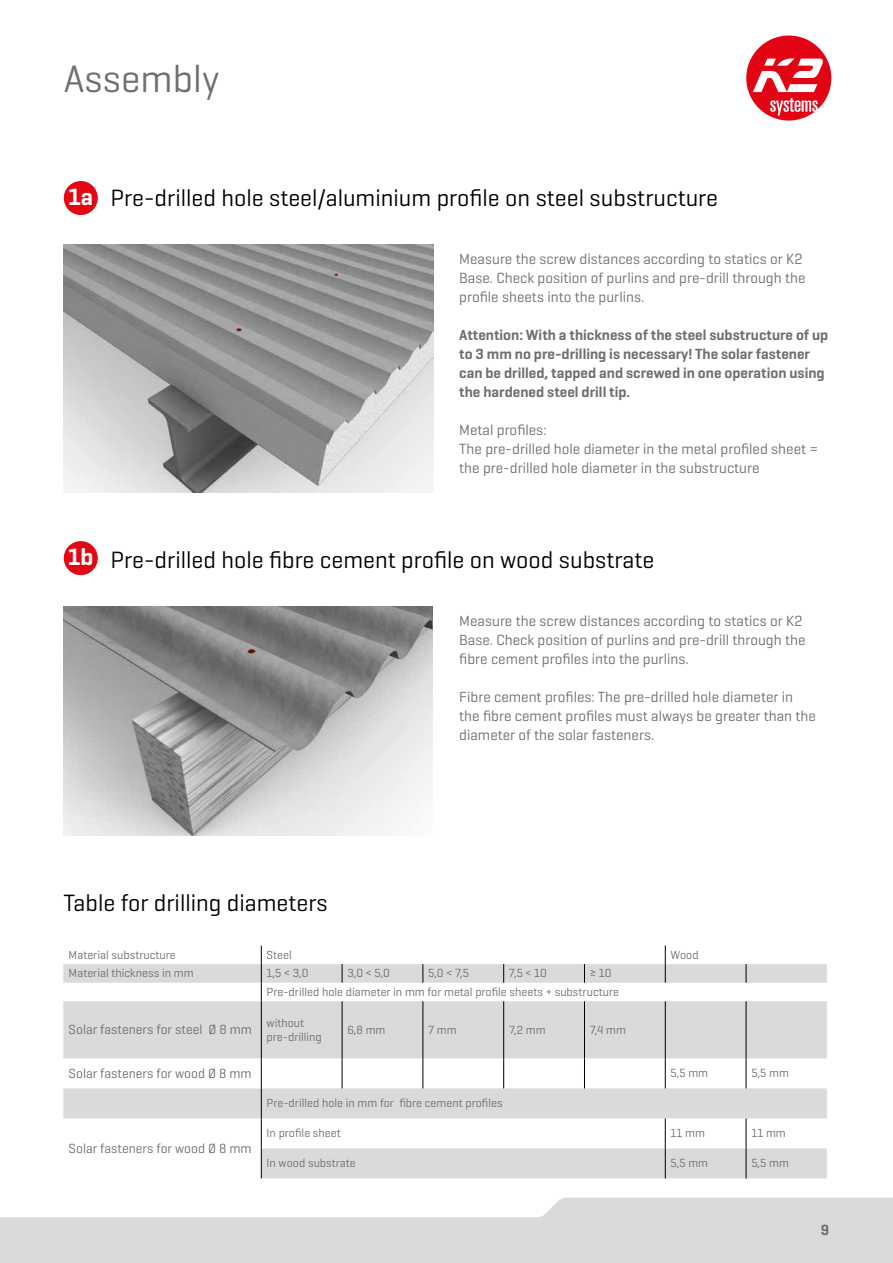
<style>
.page{position:relative;width:893px;height:1263px;background:#fff}
.page>*{position:absolute;margin:0;border:0;box-sizing:border-box;transform-origin:0 0}
.t1{font:39px "K2 Geogrotesque";color:#706f6f}
.t2{font:24px "K2 Geogrotesque";color:#000}
.t3{font:15px/19px "K2 Geogrotesque";color:#706f6f}
.t4{font:600 15px/19px "K2 Geogrotesque";color:#706f6f}
.t5{font:13.5px "K2 Geogrotesque";color:#706f6f}
.t6{font:12px/18.6px "K2 Geogrotesque";color:#706f6f}
.s1{font-weight:600;color:#fff}
</style>
<div class="page">
<svg style="left:746px;top:36px;width:85px;height:85px"></svg>
<svg style="left:0;top:1198px;width:893px;height:65px;fill:#dadada"></svg>
<div style="left:64px;top:181px;width:34px;height:34px;background:#e30613;border-radius:50%"></div>
<img style="left:63px;top:244px;width:371px;height:249px">
<img style="left:63px;top:606px;width:370px;height:229px">
<div style="left:64px;top:541px;width:34px;height:34px;background:#e30613;border-radius:50%"></div>
<svg style="left:63px;top:964px;width:764px;height:214px;fill:#dadada"></svg>
<svg style="left:342px;top:964px;width:1px;height:19px"></svg>
<svg style="left:423px;top:964px;width:1px;height:19px"></svg>
<svg style="left:503px;top:964px;width:1px;height:19px"></svg>
<svg style="left:584px;top:964px;width:1px;height:19px"></svg>
<svg style="left:665px;top:945px;width:1px;height:38px"></svg>
<svg style="left:746px;top:964px;width:1px;height:19px"></svg>
<svg style="left:261px;top:945px;width:1px;height:56px"></svg>
<hr style="left:261px;top:1001px;width:1px;height:57px;background:#000">
<hr style="left:342px;top:1001px;width:1px;height:57px;background:#000">
<hr style="left:423px;top:1001px;width:1px;height:57px;background:#000">
<hr style="left:503px;top:1001px;width:1px;height:57px;background:#000">
<hr style="left:584px;top:1001px;width:1px;height:57px;background:#000">
<hr style="left:665px;top:1001px;width:1px;height:57px;background:#000">
<hr style="left:746px;top:1001px;width:1px;height:57px;background:#000">
<hr style="left:261px;top:1058px;width:1px;height:30px;background:#000">
<hr style="left:342px;top:1058px;width:1px;height:30px;background:#000">
<hr style="left:423px;top:1058px;width:1px;height:30px;background:#000">
<hr style="left:503px;top:1058px;width:1px;height:30px;background:#000">
<hr style="left:584px;top:1058px;width:1px;height:30px;background:#000">
<hr style="left:665px;top:1058px;width:1px;height:30px;background:#000">
<hr style="left:746px;top:1058px;width:1px;height:30px;background:#000">
<hr style="left:261px;top:1088px;width:1px;height:30px;background:#000">
<hr style="left:261px;top:1118px;width:1px;height:30px;background:#000">
<hr style="left:665px;top:1118px;width:1px;height:30px;background:#000">
<hr style="left:746px;top:1118px;width:1px;height:30px;background:#000">
<hr style="left:261px;top:1148px;width:1px;height:30px;background:#000">
<hr style="left:665px;top:1148px;width:1px;height:30px;background:#000">
<hr style="left:746px;top:1148px;width:1px;height:30px;background:#000">
<h1 class="t1" style="left:64px;top:55px;width:157px">Assembly</h1>
<h2 class="t2" style="left:68px;top:183px;width:651px"><span class="s1">1a</span> Pre-drilled hole steel/aluminium profile on steel substructure</h2>
<p class="t3" style="left:459px;top:248px;width:348px">Measure the screw distances according to statics or K2<br>Base. Check position of purlins and pre-drill through the profile sheets into the purlins.</p>
<p class="t4" style="left:459px;top:325px;width:371px">Attention: With a thickness of the steel substructure of up to 3 mm no pre-drilling is necessary! The solar fastener can be drilled, tapped and screwed in one operation using the hardened steel drill tip.</p>
<p class="t3" style="left:459px;top:420px;width:360px">Metal profiles:<br>The pre-drilled hole diameter in the metal profiled sheet = the pre-drilled hole diameter in the substructure</p>
<h2 class="t2" style="left:68px;top:545px;width:588px"><span class="s1">1b</span> Pre-drilled hole fibre cement profile on wood substrate</h2>
<p class="t3" style="left:459px;top:610px;width:348px">Measure the screw distances according to statics or K2<br>Base. Check position of purlins and pre-drill through the fibre cement profiles into the purlins.</p>
<p class="t3" style="left:459px;top:687px;width:358px">Fibre cement profiles: The pre-drilled hole diameter in the fibre cement profiles must always be greater than the diameter of the solar fasteners.</p>
<h2 class="t2" style="left:63px;top:888px;width:266px">Table for drilling diameters</h2>
<p class="t6" style="left:69px;top:945px;width:109px">Material substructure</p>
<p class="t6" style="left:267px;top:945px;width:27px">Steel</p>
<p class="t6" style="left:671px;top:945px;width:30px">Wood</p>
<p class="t6" style="left:69px;top:964px;width:127px">Material thickness in mm</p>
<p class="t6" style="left:267px;top:964px;width:43px">1,5 &lt; 3,0</p>
<p class="t6" style="left:347px;top:964px;width:44px">3,0 &lt; 5,0</p>
<p class="t6" style="left:428px;top:964px;width:42px">5,0 &lt; 7,5</p>
<p class="t6" style="left:509px;top:964px;width:40px">7,5 &lt; 10</p>
<p class="t6" style="left:267px;top:964px;width:354px;text-indent:323px">≥ 10<br>Pre-drilled hole diameter in mm for metal profile sheets + substructure</p>
<p class="t5" style="left:69px;top:1021px;width:185px">Solar fasteners for steel Ø 8 mm</p>
<p class="t6" style="left:267px;top:1016px;width:57px;line-height:13.5px">without pre-drilling</p>
<p class="t6" style="left:347px;top:1020px;width:40px">6,8 mm</p>
<p class="t6" style="left:428px;top:1020px;width:30px">7 mm</p>
<p class="t6" style="left:509px;top:1020px;width:38px">7,2 mm</p>
<p class="t6" style="left:590px;top:1020px;width:38px">7,4 mm</p>
<p class="t5" style="left:69px;top:1065px;width:185px">Solar fasteners for wood Ø 8 mm</p>
<p class="t6" style="left:671px;top:1064px;width:39px">5,5 mm</p>
<p class="t6" style="left:751px;top:1064px;width:39px">5,5 mm</p>
<p class="t6" style="left:267px;top:1094px;width:238px">Pre-drilled hole in mm for fibre cement profiles</p>
<p class="t5" style="left:69px;top:1140px;width:185px">Solar fasteners for wood Ø 8 mm</p>
<p class="t6" style="left:267px;top:1124px;width:76px">In profile sheet</p>
<p class="t6" style="left:671px;top:1124px;width:36px">11 mm</p>
<p class="t6" style="left:751px;top:1124px;width:36px">11 mm</p>
<p class="t6" style="left:267px;top:1154px;width:91px">In wood substrate</p>
<p class="t6" style="left:671px;top:1154px;width:39px">5,5 mm</p>
<p class="t6" style="left:751px;top:1154px;width:39px">5,5 mm</p>
<p class="t4" style="left:821px;top:1220px;width:10px">9</p>
</div>
